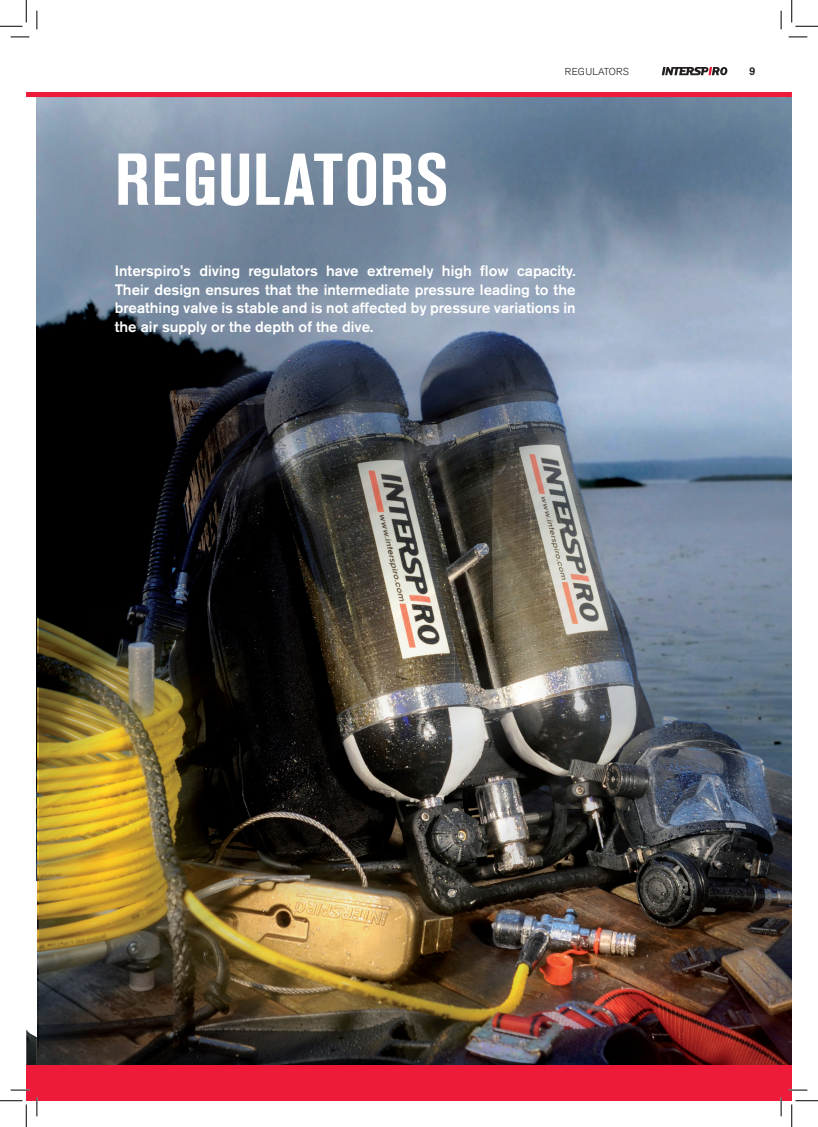
<style>
.page{position:relative;width:818px;height:1127px;background:#fff}
.page>*{position:absolute;margin:0;border:0;box-sizing:border-box;transform-origin:0 0}
.t1{font:700 condensed 72.5px "Akzidenz Grotesk BE";letter-spacing:.015em;color:#fff}
.t2{font:500 15px/18.8px "Akzidenz Grotesk BE";color:#fff;text-align:justify}
.t3{font:500 11.25px "Akzidenz Grotesk BE";color:#231f20}
.t4{font:300 10px "Akzidenz Grotesk BE";letter-spacing:.02em;color:#231f20}
</style>
<div class="page">
<img style="left:37px;top:97px;width:755px;height:967px">
<img style="left:26px;top:1029px;width:11px;height:35px">
<svg style="left:662px;top:67px;width:66px;height:9px"></svg>
<div style="left:26px;top:92px;width:766px;height:5px;background:#ed1a3a"></div>
<div style="left:26px;top:1064px;width:766px;height:36px;background:#ed1a3a"></div>
<svg style="left:11px;top:36px;width:18px;height:2px"></svg>
<svg style="left:788px;top:36px;width:19px;height:2px"></svg>
<svg style="left:11px;top:1089px;width:18px;height:1px"></svg>
<svg style="left:788px;top:1089px;width:19px;height:1px"></svg>
<svg style="left:36px;top:11px;width:2px;height:18px"></svg>
<svg style="left:36px;top:1097px;width:2px;height:18px"></svg>
<svg style="left:780px;top:11px;width:2px;height:18px"></svg>
<svg style="left:780px;top:1097px;width:2px;height:18px"></svg>
<svg style="left:0;top:0;width:27px;height:27px"></svg>
<svg style="left:0;top:1100px;width:27px;height:26px"></svg>
<svg style="left:791px;top:0;width:27px;height:27px"></svg>
<svg style="left:791px;top:1100px;width:27px;height:26px"></svg>
<h1 class="t1" style="left:115px;top:138px;width:335px">REGULATORS</h1>
<p class="t4" style="left:565px;top:66px;width:65px">REGULATORS</p>
<p class="t3" style="left:749px;top:64px;width:8px">9</p>
<p class="t2" style="left:115px;top:261px;width:462px">Interspiro’s diving regulators have extremely high flow capacity.<br>Their design ensures that the intermediate pressure leading to the breathing valve is stable and is not affected by pressure variations in the air supply or the depth of the dive.</p>
</div>
